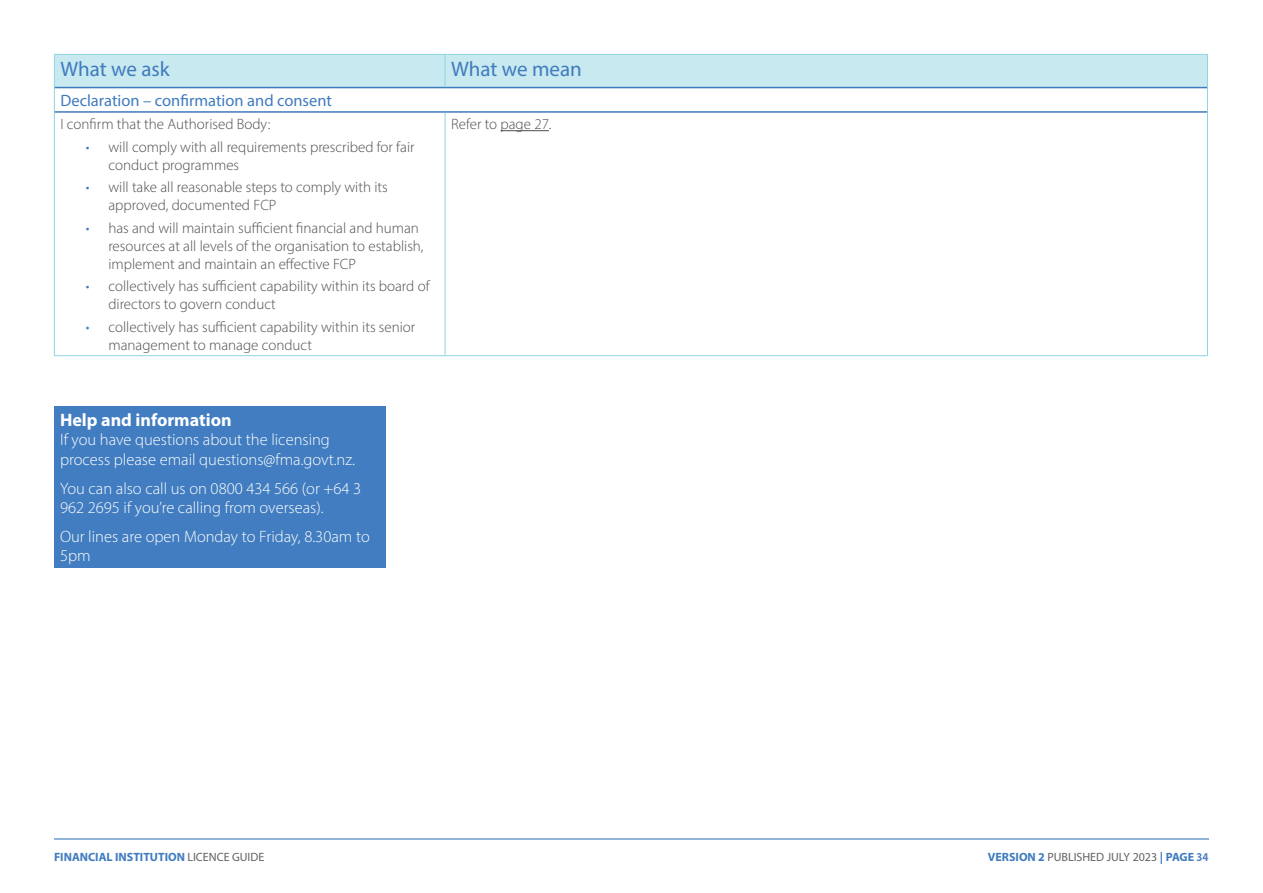
<style>
.page{position:relative;width:1263px;height:893px;background:#fff}
.page>*{position:absolute;margin:0;border:0;box-sizing:border-box;transform-origin:0 0}
.t1{font:21px "Myriad Pro";color:#407bbf}
.t2{font:700 18px "Myriad Pro";color:#fff}
.t3{font:300 16.5px/19.8px "Myriad Pro";color:#fff}
.t4{font:16.5px "Myriad Pro";color:#407bbf}
.t5{font:300 15px/18px "Myriad Pro";color:#4d4d4d}
.t6{font:700 12px "Myriad Pro";color:#407bbf}
.t7{font:12px "Myriad Pro";color:#616161}
.s1{color:#407bbf}
.s2{font-weight:400;color:#616161}
.s3{font-weight:700;color:#407bbf}
.s4{font-weight:700;color:#5484c4}
</style>
<div class="page">
<hr style="left:54px;top:838px;width:1155px;height:1px;background:#407bbf">
<svg style="left:54px;top:54px;width:1154px;height:58px"></svg>
<hr style="left:54px;top:112px;width:1px;height:243px;background:#8ed5e1">
<hr style="left:445px;top:113px;width:1px;height:242px;background:#8ed5e1">
<hr style="left:1207px;top:112px;width:1px;height:243px;background:#8ed5e1">
<hr style="left:55px;top:87px;width:390px;height:1px;background:#407bbf">
<hr style="left:445px;top:87px;width:762px;height:1px;background:#407bbf">
<hr style="left:55px;top:111px;width:390px;height:2px;background:#407bbf">
<hr style="left:445px;top:111px;width:762px;height:2px;background:#407bbf">
<hr style="left:54px;top:355px;width:391px;height:1px;background:#8ed5e1">
<hr style="left:445px;top:355px;width:763px;height:1px;background:#8ed5e1">
<hr style="left:500px;top:130px;width:49px;height:1px;background:#4d4d4d">
<div style="left:54px;top:406px;width:331px;height:161px;background:#417dc0"></div>
<p class="t1" style="left:60px;top:56px;width:111px">What we ask</p>
<p class="t1" style="left:451px;top:56px;width:132px">What we mean</p>
<p class="t4" style="left:60px;top:90px;width:273px">Declaration – confirmation and consent</p>
<p class="t5" style="left:60px;top:115px;width:211px">I confirm that the Authorised Body:</p>
<p class="t5" style="left:108px;top:138px;width:308px;text-indent:-22px"><span class="s1">•</span> will comply with all requirements prescribed for fair conduct programmes</p>
<p class="t5" style="left:108px;top:178px;width:281px;text-indent:-22px"><span class="s1">•</span> will take all reasonable steps to comply with its approved, documented FCP</p>
<p class="t5" style="left:108px;top:219px;width:317px;text-indent:-22px"><span class="s1">•</span> has and will maintain sufficient financial and human resources at all levels of the organisation to establish, implement and maintain an effective FCP</p>
<p class="t5" style="left:108px;top:277px;width:323px;text-indent:-22px"><span class="s1">•</span> collectively has sufficient capability within its board of directors to govern conduct</p>
<p class="t5" style="left:108px;top:318px;width:308px;text-indent:-22px"><span class="s1">•</span> collectively has sufficient capability within its senior management to manage conduct</p>
<p class="t5" style="left:451px;top:115px;width:102px">Refer to page 27.</p>
<p class="t2" style="left:60px;top:408px;width:173px">Help and information</p>
<p class="t3" style="left:60px;top:430px;width:296px">If you have questions about the licensing process please email questions@fma.govt.nz.</p>
<p class="t3" style="left:60px;top:478px;width:303px">You can also call us on 0800 434 566 (or +64 3<br>962 2695 if you’re calling from overseas).</p>
<p class="t3" style="left:60px;top:526px;width:311px">Our lines are open Monday to Friday, 8.30am to<br>5pm</p>
<p class="t6" style="left:54px;top:849px;width:212px">FINANCIAL INSTITUTION <span class="s2">LICENCE GUIDE</span></p>
<p class="t7" style="left:988px;top:849px;width:222px"><span class="s3">VERSION 2</span> PUBLISHED JULY 2023 <span class="s3">| PAGE</span> <span class="s4">34</span></p>
</div>
